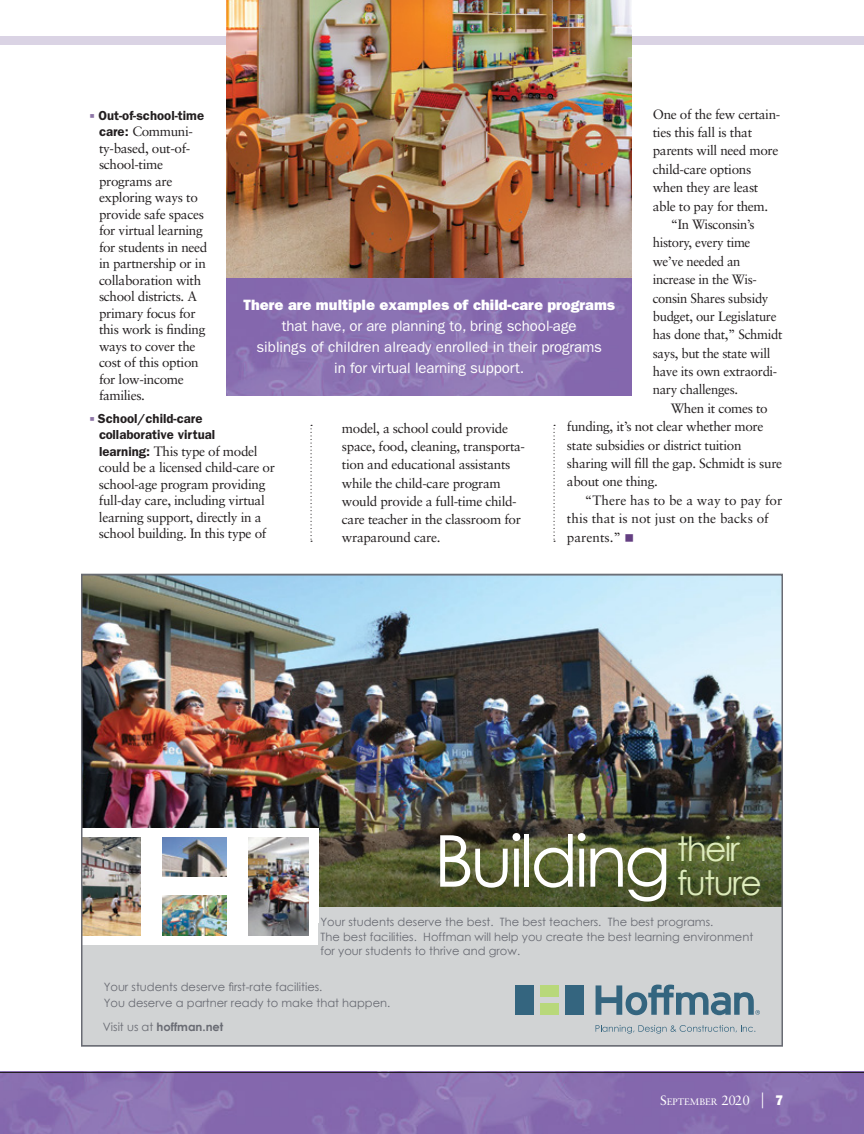
<style>
.page{position:relative;width:864px;height:1134px;background:#fff}
.page>*{position:absolute;margin:0;border:0;box-sizing:border-box;transform-origin:0 0}
.t1{font:71.55px "Century Gothic";letter-spacing:-.05em;color:#fff}
.t2{font:33.75px "Century Gothic";letter-spacing:-.05em;color:#ddebbb}
.t3{font:15px/21px "Franklin Gothic";letter-spacing:-.01em;color:#fff;text-align:center}
.t4{font:800 15px "Franklin Gothic";color:#fff}
.t5{font:13.5px/16.5px "Sabon";letter-spacing:-.025em;color:#231f20}
.t6{font:13.5px "Sabon";color:#231f20}
.t7{font:600 13.2px/16.5px "Franklin Gothic";color:#231f20}
.t8{font:11.55px/14.9px "Century Gothic";color:#696b73}
.t9{font:700 11.55px "Century Gothic";color:#696b73}
.t10{font:9.45px "Sabon";color:#fff}
.s1{font-family:"Universal Newswith Comm Pi";font-size:15px;color:#643f82}
.s2{font-family:"Universal Newswith Comm Pi";font-weight:400;font-size:15px;color:#8e76a7}
.s3{font-family:"Franklin Gothic";font-weight:600;font-size:13.2px}
.s4{font-weight:400}
.s5{font-size:13.5px}
.s6{font-size:20.25px}
.s7{font-family:"Franklin Gothic";font-weight:800;font-size:14.1px}
</style>
<div class="page">
<div style="left:0;top:36px;width:864px;height:9px;background:#dad3e4"></div>
<img style="left:227px;top:277px;width:405px;height:119px">
<img style="left:227px;top:0;width:405px;height:277px">
<img style="left:0;top:1073px;width:864px;height:61px">
<svg style="left:554px;top:425px;width:1px;height:117px"></svg>
<svg style="left:310px;top:425px;width:2px;height:117px"></svg>
<hr style="left:0;top:1072px;width:864px;height:1px;background:#231f20">
<div style="left:81px;top:574px;width:702px;height:473px;background:#d1d3d4"></div>
<img style="left:84px;top:577px;width:696px;height:199px">
<div style="left:81px;top:829px;width:237px;height:115px;background:#fff"></div>
<div style="left:540px;top:986px;width:19px;height:11px;background:#b8d87a"></div>
<div style="left:516px;top:986px;width:18px;height:29px;background:#34657f"></div>
<div style="left:566px;top:986px;width:18px;height:29px;background:#34657f"></div>
<div style="left:540px;top:1003px;width:19px;height:12px;background:#b8d87a"></div>
<svg style="left:596px;top:985px;width:164px;height:30px"></svg>
<svg style="left:596px;top:1025px;width:159px;height:9px"></svg>
<img style="left:84px;top:776px;width:696px;height:131px">
<div style="left:81px;top:828px;width:237px;height:95px;background:#fff"></div>
<img style="left:162px;top:837px;width:64px;height:40px">
<img style="left:84px;top:837px;width:56px;height:98px">
<img style="left:248px;top:837px;width:61px;height:98px">
<img style="left:162px;top:896px;width:64px;height:39px">
<div style="left:81px;top:574px;width:702px;height:473px;border:2px solid #696b73"></div>
<p class="t5" style="left:653px;top:106px;width:129px">One of the few certain-</p>
<p class="t5" style="left:653px;top:124px;width:101px">ties this fall is that</p>
<p class="t5" style="left:653px;top:142px;width:127px">parents will need more</p>
<p class="t5" style="left:653px;top:161px;width:100px">child-care options</p>
<p class="t5" style="left:653px;top:179px;width:107px">when they are least</p>
<p class="t5" style="left:653px;top:197px;width:117px">able to pay for them.</p>
<p class="t5" style="left:671px;top:216px;width:85px">“In Wisconsin’s</p>
<p class="t5" style="left:653px;top:234px;width:99px">history, every time</p>
<p class="t5" style="left:653px;top:253px;width:89px">we’ve needed an</p>
<p class="t5" style="left:653px;top:271px;width:106px">increase in the Wis-</p>
<p class="t5" style="left:653px;top:289px;width:117px">consin Shares subsidy</p>
<p class="t5" style="left:653px;top:308px;width:125px">budget, our Legislature</p>
<p class="t5" style="left:653px;top:326px;width:131px">has done that,” Schmidt</p>
<p class="t5" style="left:653px;top:345px;width:119px">says, but the state will</p>
<p class="t5" style="left:653px;top:363px;width:126px">have its own extraordi-</p>
<p class="t5" style="left:653px;top:381px;width:87px">nary challenges.</p>
<p class="t5" style="left:671px;top:400px;width:98px">When it comes to</p>
<p class="t5" style="left:567px;top:418px;width:198px">funding, it’s not clear whether more</p>
<p class="t5" style="left:567px;top:437px;width:176px">state subsidies or district tuition</p>
<p class="t5" style="left:567px;top:455px;width:217px">sharing will fill the gap. Schmidt is sure</p>
<p class="t5" style="left:567px;top:473px;width:92px">about one thing.</p>
<p class="t6" style="left:585px;top:492px;width:199px">“There has to be a way to pay for</p>
<p class="t6" style="left:567px;top:510px;width:203px">this that is not just on the backs of</p>
<p class="t6" style="left:567px;top:529px;width:68px">parents.” <span class="s1">n</span></p>
<p class="t7" style="left:90px;top:107px;width:116px"><span class="s2">b</span> Out-of-school-time</p>
<p class="t5" style="left:99px;top:123px;width:110px"><span class="s3">care:</span> Communi&shy;ty-based, out-of&shy;school-time programs are exploring ways to provide safe spaces for virtual learning for students in need in partnership or in collaboration with school districts. A primary focus for this work is finding ways to cover the cost of this option for low-income families.</p>
<p class="t7" style="left:99px;top:410px;width:118px;text-indent:-9px"><span class="s2">b</span> School/child-care collaborative virtual</p>
<p class="t5" style="left:99px;top:443px;width:177px"><span class="s3">learning:</span> This type of model could be a licensed child-care or school-age program providing full-day care, including virtual learning support, directly in a school building. In this type of</p>
<p class="t4" style="left:244px;top:296px;width:373px">There are multiple examples of child-care programs</p>
<p class="t3" style="left:257px;top:315px;width:347px">that have, or are planning to, bring school-age siblings of children already enrolled in their programs in for virtual learning support.</p>
<p class="t5" style="left:342px;top:420px;width:185px;line-height:18px">model, a school could provide space, food, cleaning, transporta&shy;tion and educational assistants while the child-care program would provide a full-time child&shy;care teacher in the classroom for wraparound care.</p>
<h1 class="t1" style="left:434px;top:811px;width:307px">Building <sup>their</sup></h1>
<h2 class="t2" style="left:677px;top:859px;width:86px">future</h2>
<p class="t8" style="left:321px;top:914px;width:434px">Your students deserve the best. The best teachers. The best programs.<br>The best facilities. Hoffman will help you create the best learning environment for your students to thrive and grow.</p>
<p class="t8" style="left:104px;top:979px;width:288px;line-height:15.9px">Your students deserve first-rate facilities.<br>You deserve a partner ready to make that happen.</p>
<p class="t9" style="left:103px;top:1018px;width:122px"><span class="s4">Visit us at</span> hoffman.net</p>
<p class="t10" style="left:660px;top:1097px;width:124px"><span class="s5">S</span>EPTEMBER <span class="s5">2020</span> <span class="s6">|</span> <span class="s7">7</span></p>
</div>
